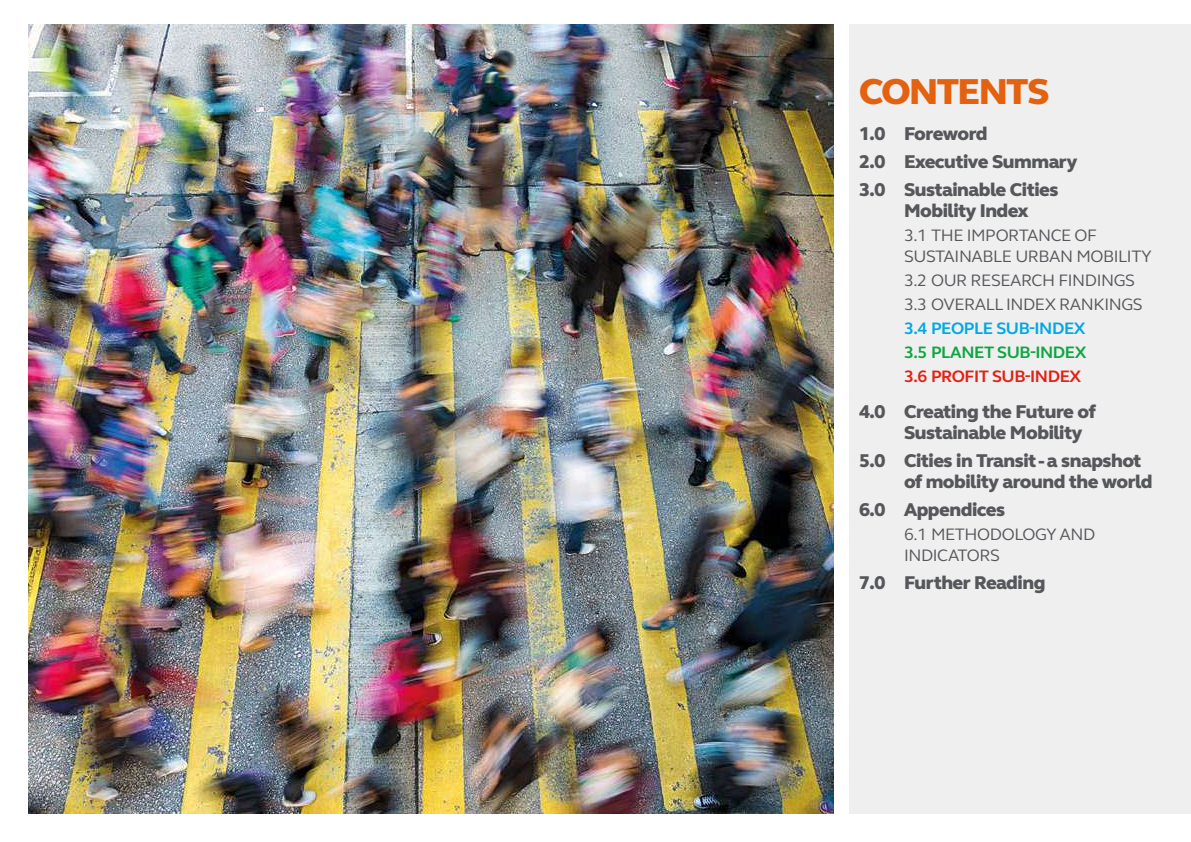
<style>
.page{position:relative;width:1191px;height:842px;background:#fff}
.page>*{position:absolute;margin:0;border:0;box-sizing:border-box;transform-origin:0 0}
.t1{font:800 37px "FS Elliot Pro";letter-spacing:-.05em;color:#e3610f}
.t2{font:800 19px/28px "FS Elliot Pro";letter-spacing:-.025em;color:#55575a}
.t3{font:17px/21px "FS Elliot Pro";letter-spacing:-.025em;color:#55575a}
.t4{font:700 17px "FS Elliot Pro";letter-spacing:-.025em;color:#00a8e4}
.t5{font:700 17px "FS Elliot Pro";letter-spacing:-.025em;color:#0da642}
.t6{font:700 17px "FS Elliot Pro";letter-spacing:-.025em;color:#e41f13}
</style>
<div class="page">
<img style="left:28px;top:24px;width:805px;height:790px">
<div style="left:849px;top:24px;width:342px;height:790px;background:#f0eff0"></div>
<h1 class="t1" style="left:859px;top:67px;width:192px">CONTENTS</h1>
<p class="t2" style="left:859px;top:119px;width:220px">1.0 Foreword<br>2.0 Executive Summary<br>3.0 Sustainable Cities</p>
<p class="t2" style="left:904px;top:196px;width:126px">Mobility Index</p>
<p class="t3" style="left:904px;top:224px;width:249px">3.1 THE IMPORTANCE OF<br>SUSTAINABLE URBAN MOBILITY</p>
<p class="t3" style="left:904px;top:267px;width:240px;line-height:24px">3.2 OUR RESEARCH FINDINGS<br>3.3 OVERALL INDEX RANKINGS</p>
<p class="t4" style="left:904px;top:316px;width:183px">3.4 PEOPLE SUB-INDEX</p>
<p class="t5" style="left:904px;top:341px;width:184px">3.5 PLANET SUB-INDEX</p>
<p class="t6" style="left:904px;top:365px;width:179px">3.6 PROFIT SUB-INDEX</p>
<p class="t2" style="left:904px;top:401px;width:193px;line-height:21px;text-indent:-45px">4.0 Creating the Future of<br>Sustainable Mobility</p>
<p class="t2" style="left:904px;top:450px;width:250px;line-height:21px;text-indent:-45px">5.0 Cities in Transit - a snapshot of mobility around the world</p>
<p class="t2" style="left:859px;top:496px;width:148px">6.0 Appendices</p>
<p class="t3" style="left:904px;top:523px;width:193px">6.1 METHODOLOGY AND<br>INDICATORS</p>
<p class="t2" style="left:859px;top:569px;width:188px">7.0 Further Reading</p>
</div>
